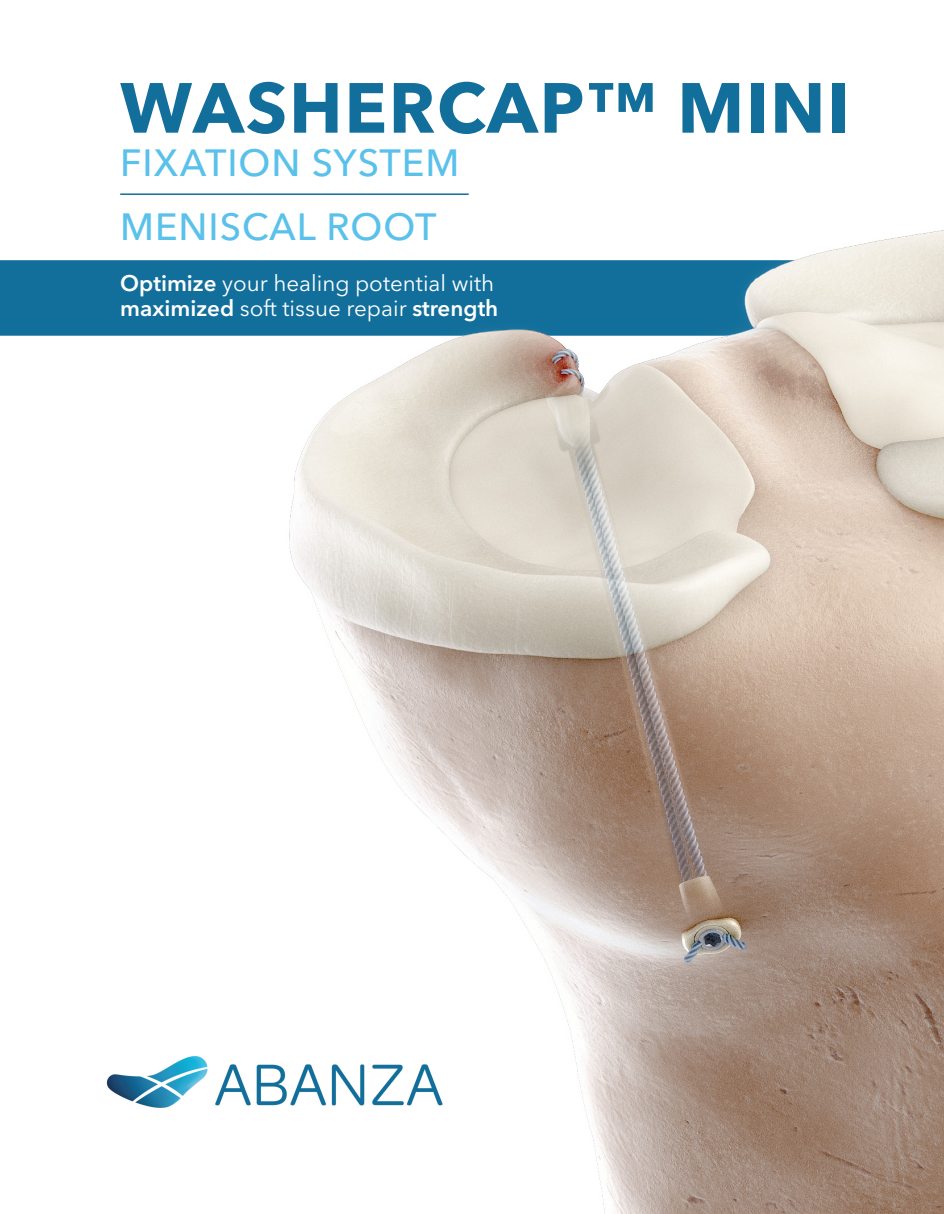
<style>
.page{position:relative;width:944px;height:1214px;background:#fff}
.page>*{position:absolute;margin:0;border:0;box-sizing:border-box;transform-origin:0 0}
.t1{font:700 70.05px "Avenir Next LT Pro";letter-spacing:.025em;color:#126f9b}
.t2{font:500 37.65px "Avenir Next LT Pro";letter-spacing:.025em;color:#5ac1ea}
.t3{font:600 22.35px "Avenir Next LT Pro";color:#fff}
.t4{font:22.35px "Avenir Next LT Pro";color:#fff}
.s1{font-weight:600}
.s2{font-weight:400}
</style>
<div class="page">
<img style="left:106px;top:1056px;width:140px;height:52px">
<div style="left:0;top:260px;width:246px;height:76px;background:#126f9b"></div>
<img style="left:246px;top:230px;width:698px;height:984px">
<hr style="left:120px;top:193px;width:349px;height:2px;background:#126f9b">
<p class="t1" style="left:120px;top:65px;width:730px">WASHERCAP™ MINI</p>
<p class="t2" style="left:120px;top:140px;width:340px">FIXATION SYSTEM</p>
<p class="t2" style="left:120px;top:204px;width:318px">MENISCAL ROOT</p>
<p class="t4" style="left:120px;top:270px;width:375px"><span class="s1">Optimize</span> your healing potential with</p>
<p class="t3" style="left:120px;top:294px;width:379px">maximized <span class="s2">soft tissue repair</span> strength</p>
</div>
